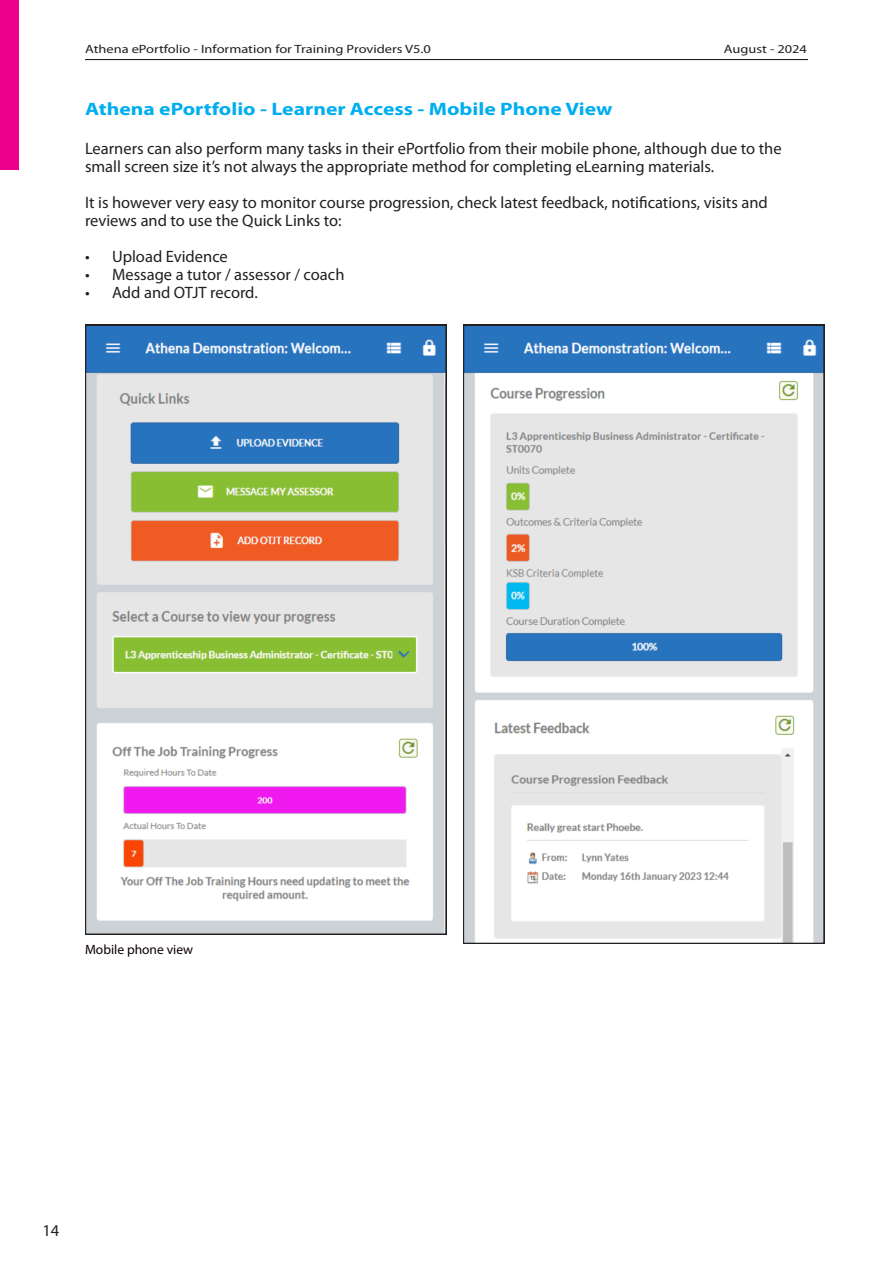
<style>
.page{position:relative;width:893px;height:1263px;background:#fff}
.page>*{position:absolute;margin:0;border:0;box-sizing:border-box;transform-origin:0 0}
.t1{font:700 18px "Myriad Pro";color:#00aeef;scale:1.2 1}
.t2{font:16.5px "Myriad Pro";color:#231f20}
.t3{font:13.5px "Myriad Pro";color:#0e0100}
.t4{font:12px "Myriad Pro";color:#231f20;scale:1.2 1}
</style>
<div class="page">
<hr style="left:85px;top:59px;width:723px;height:1px;background:#231f20">
<div style="left:0;top:0;width:18px;height:169px;background:#ec008c"></div>
<svg style="left:85px;top:325px;width:361px;height:610px"></svg>
<svg style="left:463px;top:325px;width:361px;height:619px"></svg>
<p class="t4" style="left:85px;top:44px;width:290px">Athena ePortfolio - Information for Training Providers V5.0</p>
<p class="t4" style="left:724px;top:44px;width:71px">August - 2024</p>
<p class="t1" style="left:85px;top:101px;width:441px">Athena ePortfolio - Learner Access - Mobile Phone View</p>
<p class="t2" style="left:85px;top:142px;width:698px">Learners can also perform many tasks in their ePortfolio from their mobile phone, although due to the</p>
<p class="t2" style="left:85px;top:160px;width:631px">small screen size it’s not always the appropriate method for completing eLearning materials.</p>
<p class="t2" style="left:85px;top:196px;width:684px">It is however very easy to monitor course progression, check latest feedback, notifications, visits and</p>
<p class="t2" style="left:85px;top:214px;width:258px">reviews and to use the Quick Links to:</p>
<p class="t2" style="left:85px;top:250px;width:144px">• Upload Evidence</p>
<p class="t2" style="left:85px;top:268px;width:261px">• Message a tutor / assessor / coach</p>
<p class="t2" style="left:85px;top:286px;width:174px">• Add and OTJT record.</p>
<p class="t3" style="left:85px;top:944px;width:110px">Mobile phone view</p>
<p class="t2" style="left:43px;top:1224px;width:18px">14</p>
</div>
